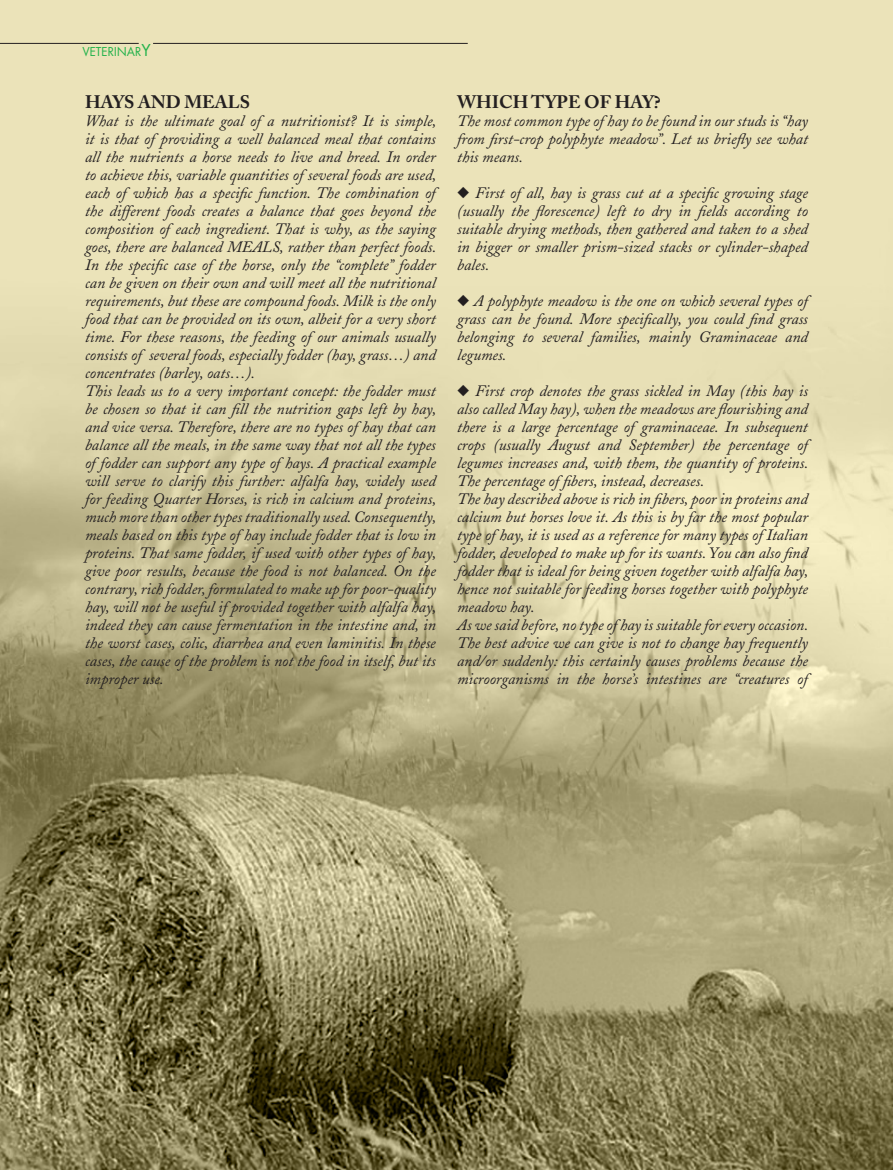
<style>
.page{position:relative;width:893px;height:1170px;background:#fff}
.page>*{position:absolute;margin:0;border:0;box-sizing:border-box;transform-origin:0 0}
.t1{font:700 18px "Adobe Caslon";color:#231f20}
.t2{font:italic 15.75px/18px "Adobe Caslon";color:#231f20;text-align:justify}
.t3{font:13.5px "Futura T";letter-spacing:-.015em;color:#23b24b}
.s1{font-size:18px}
</style>
<div class="page">
<img style="left:0;top:0;width:893px;height:1169px">
<hr style="left:153px;top:43px;width:315px;height:1px;background:#231f20">
<hr style="left:0;top:43px;width:139px;height:1px;background:#231f20">
<p class="t3" style="left:82px;top:44px;width:70px">VETERINAR<span class="s1">Y</span></p>
<p class="t1" style="left:85px;top:91px;width:167px">HAYS AND MEALS</p>
<p class="t2" style="left:85px;top:112px;width:353px;text-align:left">What is the ultimate goal of a nutritionist? It is simple, it is that of providing a well balanced meal that contains all the nutrients a horse needs to live and breed. In order to achieve this, variable quantities of several foods are used, each of which has a specific function. The combination of the different foods creates a balance that goes beyond the composition of each ingredient. That is why, as the saying goes, there are balanced MEALS, rather than perfect foods.<br>In the specific case of the horse, only the “complete” fodder can be given on their own and will meet all the nutritional requirements, but these are compound foods. Milk is the only food that can be provided on its own, albeit for a very short time. For these reasons, the feeding of our animals usually consists of several foods, especially fodder (hay, grass…) and concentrates (barley, oats…).<br>This leads us to a very important concept: the fodder must be chosen so that it can fill the nutrition gaps left by hay, and vice versa. Therefore, there are no types of hay that can balance all the meals, in the same way that not all the types of fodder can support any type of hays. A practical example will serve to clarify this further: alfalfa hay, widely used for feeding Quarter Horses, is rich in calcium and proteins, much more than other types traditionally used. Consequently, meals based on this type of hay include fodder that is low in proteins. That same fodder, if used with other types of hay, give poor results, because the food is not balanced. On the contrary, rich fodder, formulated to make up for poor-quality hay, will not be useful if provided together with alfalfa hay, indeed they can cause fermentation in the intestine and, in the worst cases, colic, diarrhea and even laminitis. In these cases, the cause of the problem is not the food in itself, but its improper use.</p>
<p class="t1" style="left:457px;top:91px;width:205px">WHICH TYPE OF HAY?</p>
<p class="t2" style="left:457px;top:112px;width:352px">The most common type of hay to be found in our studs is “hay from first-crop polyphyte meadow”. Let us briefly see what this means.</p>
<p class="t2" style="left:457px;top:184px;width:352px">◆ First of all, hay is grass cut at a specific growing stage (usually the florescence) left to dry in fields according to suitable drying methods, then gathered and taken to a shed in bigger or smaller prism-sized stacks or cylinder-shaped bales.</p>
<p class="t2" style="left:457px;top:292px;width:352px">◆ A polyphyte meadow is the one on which several types of grass can be found. More specifically, you could find grass belonging to several families, mainly Graminaceae and legumes.</p>
<p class="t2" style="left:457px;top:382px;width:353px;text-align:left">◆ First crop denotes the grass sickled in May (this hay is also called May hay), when the meadows are flourishing and there is a large percentage of graminaceae. In subsequent crops (usually August and September) the percentage of legumes increases and, with them, the quantity of proteins.<br>The percentage of fibers, instead, decreases.<br>The hay described above is rich in fibers, poor in proteins and calcium but horses love it. As this is by far the most popular type of hay, it is used as a reference for many types of Italian fodder, developed to make up for its wants. You can also find fodder that is ideal for being given together with alfalfa hay, hence not suitable for feeding horses together with polyphyte meadow hay.<br>As we said before, no type of hay is suitable for every occasion.<br>The best advice we can give is not to change hay frequently and/or suddenly: this certainly causes problems because the microorganisms in the horse’s intestines are “creatures of</p>
</div>
